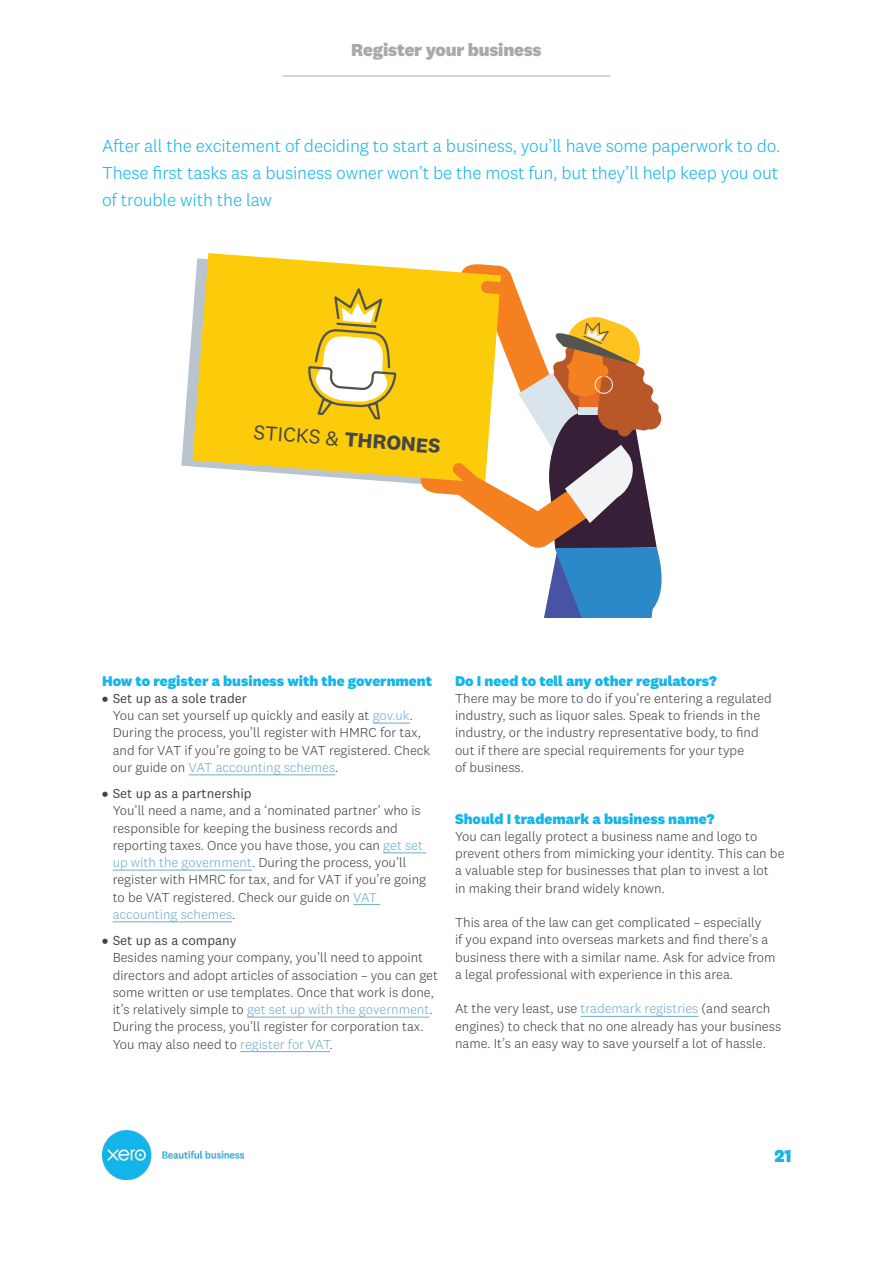
<style>
.page{position:relative;width:893px;height:1263px;background:#fff}
.page>*{position:absolute;margin:0;border:0;box-sizing:border-box;transform-origin:0 0}
.t1{font:20.85px "National 2";color:#464644}
.t2{font:300 18px/27px "National 2";letter-spacing:-.01em;color:#13b5ea;text-align:justify}
.t3{font:800 18px "National 2";letter-spacing:-.01em;color:#a7a9ac}
.t4{font:800 18px "National 2";color:#13b5ea}
.t5{font:800 14.7px "National 2";color:#13b5ea}
.t6{font:300 13.5px/17.2px "National 2";color:#414042}
.s1{font-weight:700}
.s2{font-weight:900}
.s3{font-weight:400}
.s4{color:#6faccb}
</style>
<div class="page">
<img style="left:102px;top:1130px;width:141px;height:49px">
<hr style="left:283px;top:76px;width:327px;height:1px;background:#a7a9ac">
<hr style="left:373px;top:723px;width:37px;height:1px;background:#6faccb">
<hr style="left:189px;top:774px;width:146px;height:1px;background:#6faccb">
<hr style="left:383px;top:852px;width:43px;height:1px;background:#6faccb">
<hr style="left:113px;top:870px;width:139px;height:1px;background:#6faccb">
<svg style="left:353px;top:904px;width:27px;height:1px"></svg>
<hr style="left:113px;top:921px;width:119px;height:1px;background:#6faccb">
<hr style="left:247px;top:1017px;width:182px;height:1px;background:#6faccb">
<hr style="left:240px;top:1051px;width:90px;height:1px;background:#6faccb">
<hr style="left:580px;top:1016px;width:118px;height:1px;background:#6faccb">
<svg style="left:181px;top:329px;width:239px;height:155px"></svg>
<svg style="left:192px;top:253px;width:228px;height:230px;background:#f7d030"></svg>
<svg style="left:307px;top:283px;width:90px;height:138px"></svg>
<svg style="left:420px;top:264px;width:242px;height:354px"></svg>
<h2 class="t3" style="left:351px;top:39px;width:192px">Register your business</h2>
<h2 class="t2" style="left:102px;top:132px;width:680px">After all the excitement of deciding to start a business, you’ll have some paperwork to do.<br>These first tasks as a business owner won’t be the most fun, but they’ll help keep you out of trouble with the law</h2>
<h1 class="t1" style="left:255px;top:420px;width:189px;rotate:4deg">STICKS &amp; <span class="s1">THRONES</span></h1>
<p class="t5" style="left:102px;top:671px;width:332px">How to register a business with the government</p>
<p class="t6" style="left:113px;top:689px;width:319px;text-indent:-11px"><span class="s2">•</span> <span class="s3">Set up as a sole trader<br></span>You can set yourself up quickly and easily at <span class="s4">gov.uk</span>.<br>During the process, you’ll register with HMRC for tax, and for VAT if you’re going to be VAT registered. Check our guide on <span class="s4">VAT accounting schemes</span>.</p>
<p class="t6" style="left:113px;top:785px;width:315px;text-indent:-11px"><span class="s2">•</span> <span class="s3">Set up as a partnership<br></span>You’ll need a name, and a ‘nominated partner’ who is responsible for keeping the business records and reporting taxes. Once you have those, you can <span class="s4">get set up with the government</span>. During the process, you’ll register with HMRC for tax, and for VAT if you’re going to be VAT registered. Check our guide on <span class="s4">VAT accounting schemes</span>.</p>
<p class="t6" style="left:113px;top:932px;width:327px;text-indent:-11px"><span class="s2">•</span> <span class="s3">Set up as a company<br></span>Besides naming your company, you’ll need to appoint directors and adopt articles of association – you can get some written or use templates. Once that work is done, it’s relatively simple to <span class="s4">get set up with the government</span>.<br>During the process, you’ll register for corporation tax.<br>You may also need to <span class="s4">register for VAT</span>.</p>
<p class="t5" style="left:455px;top:671px;width:263px">Do I need to tell any other regulators?</p>
<p class="t6" style="left:455px;top:689px;width:318px">There may be more to do if you’re entering a regulated industry, such as liquor sales. Speak to friends in the industry, or the industry representative body, to find out if there are special requirements for your type<br>of business.</p>
<p class="t5" style="left:455px;top:809px;width:261px">Should I trademark a business name?</p>
<p class="t6" style="left:455px;top:827px;width:331px">You can legally protect a business name and logo to prevent others from mimicking your identity. This can be a valuable step for businesses that plan to invest a lot<br>in making their brand widely known.</p>
<p class="t6" style="left:455px;top:914px;width:322px">This area of the law can get complicated – especially<br>if you expand into overseas markets and find there’s a business there with a similar name. Ask for advice from a legal professional with experience in this area.</p>
<p class="t6" style="left:455px;top:1000px;width:328px">At the very least, use <span class="s4">trademark registries</span> (and search engines) to check that no one already has your business name. It’s an easy way to save yourself a lot of hassle.</p>
<h2 class="t4" style="left:774px;top:1144px;width:18px">21</h2>
</div>
